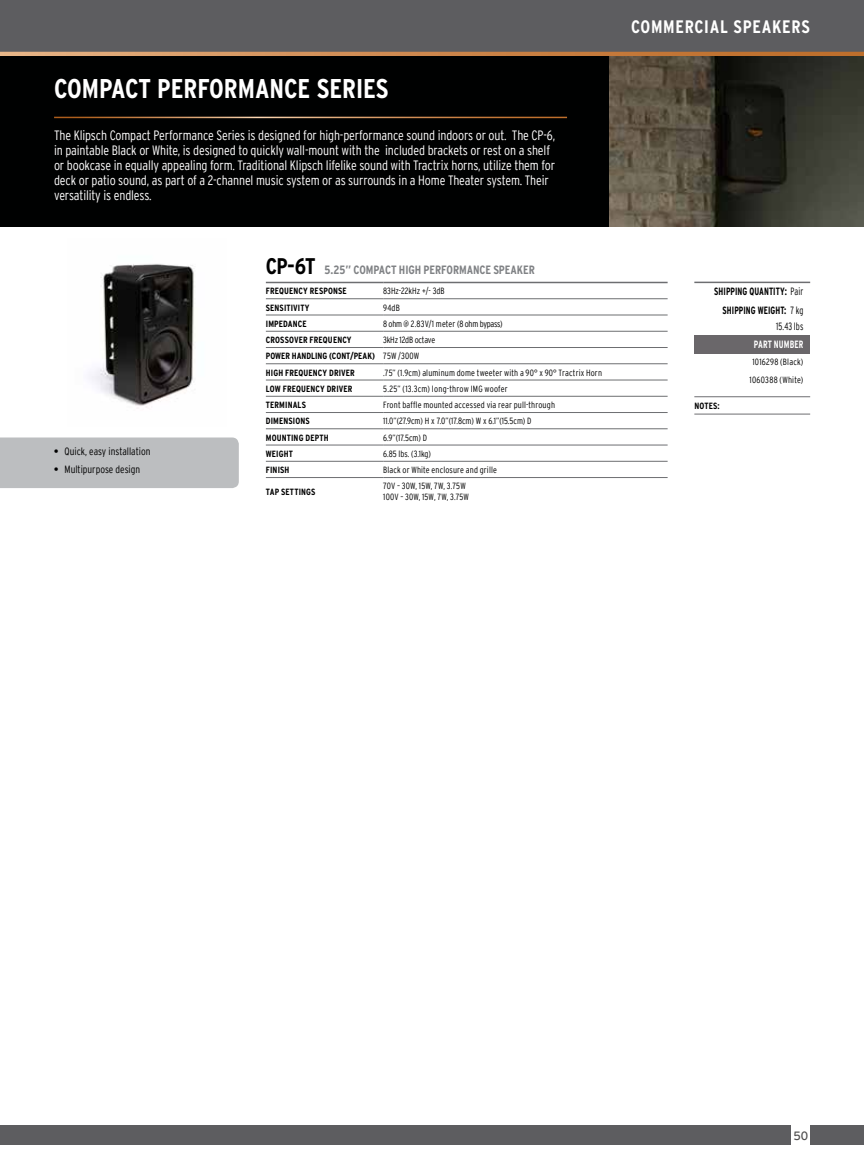
<style>
.page{position:relative;width:864px;height:1161px;background:#fff}
.page>*{position:absolute;margin:0;border:0;box-sizing:border-box;transform-origin:0 0}
.t1{font:700 condensed 27px "Interstate";color:#fff}
.t2{font:700 condensed 18px "Interstate";letter-spacing:.04em;color:#fff}
.t3{font:300 condensed 13.5px/15px "Interstate";letter-spacing:-.01em;color:#fff}
.t4{font:700 condensed 12px "Interstate";letter-spacing:-.005em;color:#808285}
.t5{font:12px "Interstate";color:#504f4f}
.t6{font:300 condensed 10.5px "Interstate";color:#000}
.t7{font:700 condensed 10.5px/18.5px "Interstate";letter-spacing:.01em;color:#000;text-align:right;scale:.86 1}
.t8{font:700 condensed 10.5px "Interstate";letter-spacing:.01em;color:#fff;scale:.86 1}
.t9{font:300 condensed 10.5px "Interstate";color:#000;scale:.86 1}
.t10{font:300 condensed 9px/10.8px "Interstate";letter-spacing:.015em;color:#000}
.t11{font:700 condensed 9px/16.2px "Interstate";letter-spacing:.015em;color:#000}
.t12{font:300 condensed 9px "Interstate";letter-spacing:-.03em;color:#000}
.s1{font-weight:700}
.s2{font-size:22.5px;color:#000}
.s3{font-weight:300}
</style>
<div class="page">
<div style="left:0;top:1125px;width:864px;height:20px;background:#5d5d60"></div>
<div style="left:0;top:0;width:864px;height:54px;background:#5d5d60"></div>
<svg style="left:0;top:52px;width:864px;height:4px"></svg>
<div style="left:792px;top:1123px;width:18px;height:24px;background:#fff"></div>
<div style="left:0;top:56px;width:609px;height:170px;background:#000101"></div>
<hr style="left:54px;top:117px;width:513px;height:1px;background:#fff">
<img style="left:609px;top:56px;width:255px;height:170px">
<div style="left:0;top:438px;width:239px;height:50px;background:#bcbec0"></div>
<img style="left:89px;top:264px;width:105px;height:144px">
<hr style="left:266px;top:282px;width:117px;height:1px;background:#6d6e71">
<hr style="left:383px;top:282px;width:285px;height:1px;background:#6d6e71">
<hr style="left:266px;top:298px;width:117px;height:1px;background:#6d6e71">
<hr style="left:383px;top:298px;width:285px;height:1px;background:#6d6e71">
<hr style="left:266px;top:315px;width:117px;height:1px;background:#6d6e71">
<hr style="left:383px;top:315px;width:285px;height:1px;background:#6d6e71">
<hr style="left:266px;top:331px;width:117px;height:1px;background:#6d6e71">
<hr style="left:383px;top:331px;width:285px;height:1px;background:#6d6e71">
<hr style="left:266px;top:347px;width:117px;height:1px;background:#6d6e71">
<hr style="left:383px;top:347px;width:285px;height:1px;background:#6d6e71">
<hr style="left:266px;top:363px;width:117px;height:1px;background:#6d6e71">
<hr style="left:383px;top:363px;width:285px;height:1px;background:#6d6e71">
<hr style="left:266px;top:380px;width:117px;height:1px;background:#6d6e71">
<hr style="left:383px;top:380px;width:285px;height:1px;background:#6d6e71">
<hr style="left:266px;top:396px;width:117px;height:1px;background:#6d6e71">
<hr style="left:383px;top:396px;width:285px;height:1px;background:#6d6e71">
<hr style="left:266px;top:461px;width:117px;height:1px;background:#6d6e71">
<hr style="left:383px;top:461px;width:285px;height:1px;background:#6d6e71">
<hr style="left:266px;top:477px;width:117px;height:1px;background:#6d6e71">
<hr style="left:383px;top:477px;width:285px;height:1px;background:#6d6e71">
<hr style="left:266px;top:412px;width:117px;height:1px;background:#6d6e71">
<hr style="left:383px;top:412px;width:285px;height:1px;background:#6d6e71">
<hr style="left:266px;top:428px;width:117px;height:1px;background:#6d6e71">
<hr style="left:383px;top:428px;width:285px;height:1px;background:#6d6e71">
<hr style="left:266px;top:445px;width:117px;height:1px;background:#6d6e71">
<hr style="left:383px;top:445px;width:285px;height:1px;background:#6d6e71">
<div style="left:694px;top:335px;width:116px;height:18px;background:#6a676a"></div>
<hr style="left:694px;top:282px;width:116px;height:1px;background:#6d6e71">
<hr style="left:694px;top:396px;width:116px;height:1px;background:#6d6e71">
<hr style="left:694px;top:414px;width:116px;height:1px;background:#6d6e71">
<h1 class="t1" style="left:54px;top:73px;width:336px">COMPACT PERFORMANCE SERIES</h1>
<p class="t3" style="left:54px;top:128px;width:503px">The Klipsch Compact Performance Series is designed for high-performance sound indoors or out. The CP-6, in paintable Black or White, is designed to quickly wall-mount with the included brackets or rest on a shelf or bookcase in equally appealing form. Traditional Klipsch lifelike sound with Tractrix horns, utilize them for deck or patio sound, as part of a 2-channel music system or as surrounds in a Home Theater system. Their versatility is endless.</p>
<p class="t6" style="left:54px;top:446px;width:98px"><span class="s1">•</span> Quick, easy installation</p>
<p class="t6" style="left:54px;top:464px;width:88px"><span class="s1">•</span> Multipurpose design</p>
<p class="t4" style="left:266px;top:263px;width:271px"><span class="s2">CP-6T</span> 5.25” COMPACT HIGH PERFORMANCE SPEAKER</p>
<p class="t11" style="left:266px;top:283px;width:83px">FREQUENCY RESPONSE</p>
<p class="t10" style="left:383px;top:286px;width:63px">83Hz-22kHz +/- 3dB</p>
<p class="t11" style="left:266px;top:299px;width:45px">SENSITIVITY</p>
<p class="t10" style="left:383px;top:302px;width:18px">94dB</p>
<p class="t11" style="left:266px;top:316px;width:43px">IMPEDANCE</p>
<p class="t12" style="left:383px;top:319px;width:121px">8 ohm @ 2.83V/1 meter (8 ohm bypass)</p>
<p class="t11" style="left:266px;top:332px;width:87px">CROSSOVER FREQUENCY</p>
<p class="t11" style="left:266px;top:332px;width:171px;text-indent:117px"><span class="s3">3kHz 12dB octave<br></span>POWER HANDLING (CONT/PEAK) <span class="s3">75W /300W<br></span>HIGH FREQUENCY DRIVER</p>
<p class="t10" style="left:383px;top:367px;width:220px">.75” (1.9cm) aluminum dome tweeter with a 90° x 90° Tractrix Horn</p>
<p class="t11" style="left:266px;top:381px;width:88px">LOW FREQUENCY DRIVER</p>
<p class="t10" style="left:383px;top:383px;width:126px">5.25” (13.3cm) long-throw IMG woofer</p>
<p class="t11" style="left:266px;top:397px;width:42px">TERMINALS</p>
<p class="t10" style="left:383px;top:400px;width:173px">Front baffle mounted accessed via rear pull-through</p>
<p class="t11" style="left:266px;top:413px;width:45px">DIMENSIONS</p>
<p class="t10" style="left:383px;top:416px;width:150px">11.0”(27.9cm) H x 7.0”(17.8cm) W x 6.1”(15.5cm) D</p>
<p class="t11" style="left:266px;top:429px;width:64px">MOUNTING DEPTH</p>
<p class="t10" style="left:383px;top:432px;width:45px">6.9”(17.5cm) D</p>
<p class="t11" style="left:266px;top:446px;width:29px">WEIGHT</p>
<p class="t10" style="left:383px;top:448px;width:49px">6.85 lbs. (3.1kg)</p>
<p class="t11" style="left:266px;top:462px;width:25px">FINISH</p>
<p class="t10" style="left:383px;top:465px;width:115px">Black or White enclosure and grille</p>
<p class="t11" style="left:266px;top:484px;width:51px">TAP SETTINGS</p>
<p class="t10" style="left:383px;top:481px;width:87px">70V – 30W, 15W, 7W, 3.75W<br>100V – 30W, 15W, 7W, 3.75W</p>
<h2 class="t2" style="left:631px;top:17px;width:180px">COMMERCIAL SPEAKERS</h2>
<p class="t7" style="left:714px;top:283px;width:105px">SHIPPING QUANTITY: <span class="s3">Pair<br></span>SHIPPING WEIGHT: <span class="s3">7 kg</span></p>
<p class="t9" style="left:776px;top:320px;width:33px">15.43 lbs</p>
<p class="t8" style="left:754px;top:338px;width:59px">PART NUMBER</p>
<p class="t10" style="left:750px;top:354px;width:55px;line-height:17.4px;text-align:center">1016298 (Black)<br>1060388 (White)</p>
<p class="t11" style="left:694px;top:397px;width:27px">NOTES:</p>
<p class="t5" style="left:793px;top:1127px;width:16px">50</p>
</div>
